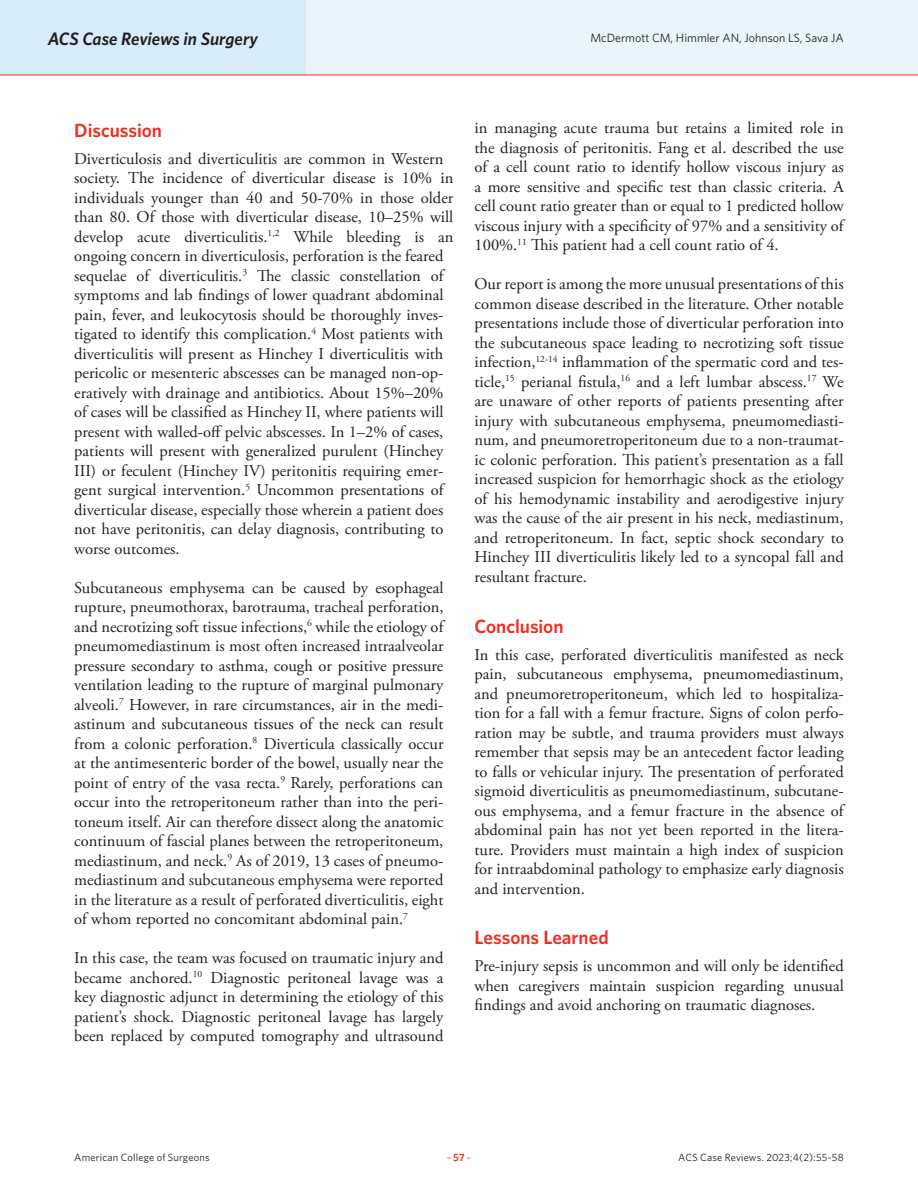
<style>
.page{position:relative;width:918px;height:1188px;background:#fff}
.page>*{position:absolute;margin:0;border:0;box-sizing:border-box;transform-origin:0 0}
.Article_Subhead{font:600 19.2px "Whitney";color:#ee2e22}
.Article_Body_no_inde{font:600 19.2px "Whitney";letter-spacing:-.005em;color:#ee2e22}
.t1{font:italic 600 18px "Whitney";letter-spacing:-.005em;color:#231f20}
.Article_Body_no_inde-2{font:16.5px/19.5px "Adobe Garamond Pro";color:#231f20;text-align:justify}
.t2{font:12px "Whitney";color:#231f20}
.Article_Body_no_inde-3{font:10.5px "Whitney";letter-spacing:.02em;color:#231f20}
.t3{font:10.5px "Whitney";color:#ee2e22}
.s1{font-weight:600}
</style>
<div class="page">
<div style="left:0;top:0;width:918px;height:75px;background:#eaf5fb"></div>
<div style="left:0;top:0;width:306px;height:75px;background:#d7ebf8"></div>
<hr style="left:0;top:75px;width:918px;height:1px;background:#ee2e22">
<p class="t1" style="left:48px;top:26px;width:212px">ACS Case Reviews in Surgery</p>
<p class="t2" style="left:590px;top:30px;width:255px">McDermott CM, Himmler AN, Johnson LS, Sava JA</p>
<p class="Article_Body_no_inde" style="left:74px;top:117px;width:89px">Discussion</p>
<p class="Article_Body_no_inde-2" style="left:74px;top:149px;width:381px;text-align:left">Diverticulosis and diverticulitis are common in Western society. The incidence of diverticular disease is 10% in individuals younger than 40 and 50-70% in those older than 80. Of those with diverticular disease, 10–25% will develop acute diverticulitis.<sup>1,2</sup> While bleeding is an ongoing concern in diverticulosis, perforation is the feared sequelae of diverticulitis.<sup>3</sup> The classic constellation of symptoms and lab findings of lower quadrant abdominal pain, fever, and leukocytosis should be thoroughly inves&shy;tigated to identify this complication.<sup>4</sup> Most patients with diverticulitis will present as Hinchey I diverticulitis with pericolic or mesenteric abscesses can be managed non-op&shy;eratively with drainage and antibiotics. About 15%–20% of cases will be classified as Hinchey II, where patients will present with walled-off pelvic abscesses. In 1–2% of cases, patients will present with generalized purulent (Hinchey III) or feculent (Hinchey IV) peritonitis requiring emer&shy;gent surgical intervention.<sup>5</sup> Uncommon presentations of diverticular disease, especially those wherein a patient does not have peritonitis, can delay diagnosis, contributing to worse outcomes.</p>
<p class="Article_Body_no_inde-2" style="left:74px;top:578px;width:371px">Subcutaneous emphysema can be caused by esophageal rupture, pneumothorax, barotrauma, tracheal perforation, and necrotizing soft tissue infections,<sup>6</sup> while the etiology of pneumomediastinum is most often increased intraalveolar pressure secondary to asthma, cough or positive pressure ventilation leading to the rupture of marginal pulmonary alveoli.<sup>7</sup> However, in rare circumstances, air in the medi&shy;astinum and subcutaneous tissues of the neck can result from a colonic perforation.<sup>8</sup> Diverticula classically occur at the antimesenteric border of the bowel, usually near the point of entry of the vasa recta.<sup>9</sup> Rarely, perforations can occur into the retroperitoneum rather than into the peri&shy;toneum itself. Air can therefore dissect along the anatomic continuum of fascial planes between the retroperitoneum, mediastinum, and neck.<sup>9</sup> As of 2019, 13 cases of pneumo&shy;mediastinum and subcutaneous emphysema were reported in the literature as a result of perforated diverticulitis, eight of whom reported no concomitant abdominal pain.<sup>7</sup></p>
<p class="Article_Body_no_inde-2" style="left:74px;top:949px;width:371px">In this case, the team was focused on traumatic injury and became anchored.<sup>10</sup> Diagnostic peritoneal lavage was a key diagnostic adjunct in determining the etiology of this patient’s shock. Diagnostic peritoneal lavage has largely been replaced by computed tomography and ultrasound</p>
<p class="Article_Body_no_inde-2" style="left:475px;top:119px;width:371px">in managing acute trauma but retains a limited role in the diagnosis of peritonitis. Fang et al. described the use of a cell count ratio to identify hollow viscous injury as a more sensitive and specific test than classic criteria. A cell count ratio greater than or equal to 1 predicted hollow viscous injury with a specificity of 97% and a sensitivity of 100%.<sup>11</sup> This patient had a cell count ratio of 4.</p>
<p class="Article_Body_no_inde-2" style="left:475px;top:275px;width:371px">Our report is among the more unusual presentations of this common disease described in the literature. Other notable presentations include those of diverticular perforation into the subcutaneous space leading to necrotizing soft tissue infection,<sup>12-14</sup> inflammation of the spermatic cord and tes&shy;ticle,<sup>15</sup> perianal fistula,<sup>16</sup> and a left lumbar abscess.<sup>17</sup> We are unaware of other reports of patients presenting after injury with subcutaneous emphysema, pneumomediasti&shy;num, and pneumoretroperitoneum due to a non-traumat&shy;ic colonic perforation. This patient’s presentation as a fall increased suspicion for hemorrhagic shock as the etiology of his hemodynamic instability and aerodigestive injury was the cause of the air present in his neck, mediastinum, and retroperitoneum. In fact, septic shock secondary to Hinchey III diverticulitis likely led to a syncopal fall and resultant fracture.</p>
<p class="Article_Subhead" style="left:475px;top:613px;width:91px">Conclusion</p>
<p class="Article_Body_no_inde-2" style="left:475px;top:645px;width:371px">In this case, perforated diverticulitis manifested as neck pain, subcutaneous emphysema, pneumomediastinum, and pneumoretroperitoneum, which led to hospitaliza&shy;tion for a fall with a femur fracture. Signs of colon perfo&shy;ration may be subtle, and trauma providers must always remember that sepsis may be an antecedent factor leading to falls or vehicular injury. The presentation of perforated sigmoid diverticulitis as pneumomediastinum, subcutane&shy;ous emphysema, and a femur fracture in the absence of abdominal pain has not yet been reported in the litera&shy;ture. Providers must maintain a high index of suspicion for intraabdominal pathology to emphasize early diagnosis and intervention.</p>
<p class="Article_Subhead" style="left:475px;top:925px;width:136px">Lessons Learned</p>
<p class="Article_Body_no_inde-2" style="left:475px;top:957px;width:371px">Pre-injury sepsis is uncommon and will only be identified when caregivers maintain suspicion regarding unusual findings and avoid anchoring on traumatic diagnoses.</p>
<p class="Article_Body_no_inde-3" style="left:74px;top:1150px;width:137px">American College of Surgeons</p>
<p class="t3" style="left:447px;top:1150px;width:26px">–<span class="s1">57</span>–</p>
<p class="Article_Body_no_inde-3" style="left:678px;top:1150px;width:167px">ACS Case Reviews. 2023;4(2):55-58</p>
</div>
